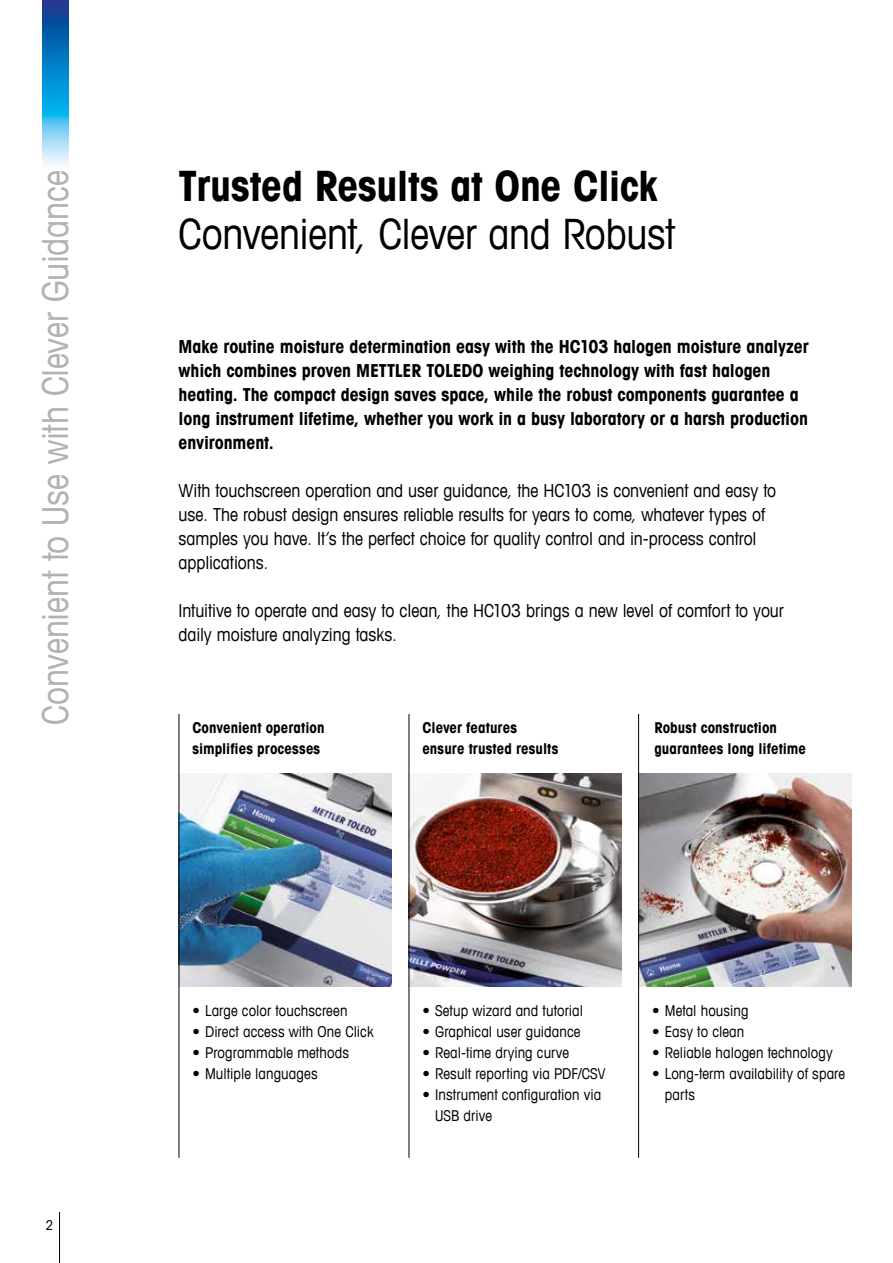
<style>
.page{position:relative;width:893px;height:1263px;background:#fff}
.page>*{position:absolute;margin:0;border:0;box-sizing:border-box;transform-origin:0 0}
.t1{font:condensed 42px "Avant Garde Com";letter-spacing:-.01em;color:#000}
.t2{font:700 condensed 42px "Avant Garde Com";letter-spacing:-.005em;color:#000}
.t3{font:condensed 36px "Avant Garde Com";letter-spacing:-.01em;color:#b1b2b3}
.t4{font:condensed 18px/24px "Avant Garde Com";color:#000}
.t5{font:700 condensed 18px/24px "Avant Garde Com";letter-spacing:-.005em;color:#000}
.t6{font:condensed 15px/21px "Avant Garde Com";letter-spacing:.005em;color:#000}
.t7{font:700 condensed 15px/21px "Avant Garde Com";letter-spacing:.005em;color:#000}
.t8{font:condensed 13.5px "Avant Garde Com";color:#000}
</style>
<div class="page">
<img style="left:410px;top:773px;width:211px;height:213px">
<hr style="left:59px;top:1212px;width:1px;height:51px;background:#000">
<img style="left:639px;top:773px;width:212px;height:213px">
<img style="left:43px;top:0;width:25px;height:166px">
<img style="left:180px;top:773px;width:211px;height:213px">
<hr style="left:179px;top:714px;width:1px;height:444px;background:#000">
<hr style="left:409px;top:714px;width:1px;height:444px;background:#000">
<hr style="left:638px;top:714px;width:1px;height:444px;background:#000">
<h2 class="t3" style="left:33px;top:724px;width:556px;rotate:-90deg">Convenient to Use with Clever Guidance</h2>
<p class="t8" style="left:46px;top:1217px;width:9px">2</p>
<h1 class="t2" style="left:179px;top:158px;width:480px">Trusted Results at One Click</h1>
<h1 class="t1" style="left:179px;top:207px;width:498px">Convenient, Clever and Robust</h1>
<p class="t5" style="left:179px;top:334px;width:632px">Make routine moisture determination easy with the HC103 halogen moisture analyzer which combines proven METTLER TOLEDO weighing technology with fast halogen heating. The compact design saves space, while the robust components guarantee a long instrument lifetime, whether you work in a busy laboratory or a harsh production environment.</p>
<p class="t4" style="left:179px;top:478px;width:599px">With touchscreen operation and user guidance, the HC103 is convenient and easy to use. The robust design ensures reliable results for years to come, whatever types of samples you have. It’s the perfect choice for quality control and in-process control applications.</p>
<p class="t4" style="left:179px;top:598px;width:607px">Intuitive to operate and easy to clean, the HC103 brings a new level of comfort to your daily moisture analyzing tasks.</p>
<p class="t7" style="left:192px;top:717px;width:134px">Convenient operation simplifies processes</p>
<p class="t7" style="left:422px;top:717px;width:137px">Clever features ensure trusted results</p>
<p class="t7" style="left:654px;top:717px;width:153px">Robust construction guarantees long lifetime</p>
<p class="t6" style="left:192px;top:1000px;width:157px">• Large color touchscreen</p>
<p class="t6" style="left:192px;top:1021px;width:183px">• Direct access with One Click</p>
<p class="t6" style="left:192px;top:1042px;width:158px">• Programmable methods</p>
<p class="t6" style="left:192px;top:1063px;width:127px">• Multiple languages</p>
<p class="t6" style="left:422px;top:1000px;width:162px">• Setup wizard and tutorial</p>
<p class="t6" style="left:422px;top:1021px;width:160px">• Graphical user guidance</p>
<p class="t6" style="left:422px;top:1042px;width:148px">• Real-time drying curve</p>
<p class="t6" style="left:422px;top:1063px;width:184px">• Result reporting via PDF/CSV</p>
<p class="t6" style="left:435px;top:1084px;width:168px;text-indent:-13px">• Instrument configuration via<br>USB drive</p>
<p class="t6" style="left:652px;top:1000px;width:98px">• Metal housing</p>
<p class="t6" style="left:652px;top:1021px;width:94px">• Easy to clean</p>
<p class="t6" style="left:652px;top:1042px;width:182px">• Reliable halogen technology</p>
<p class="t6" style="left:665px;top:1063px;width:182px;text-indent:-13px">• Long-term availability of spare parts</p>
</div>
